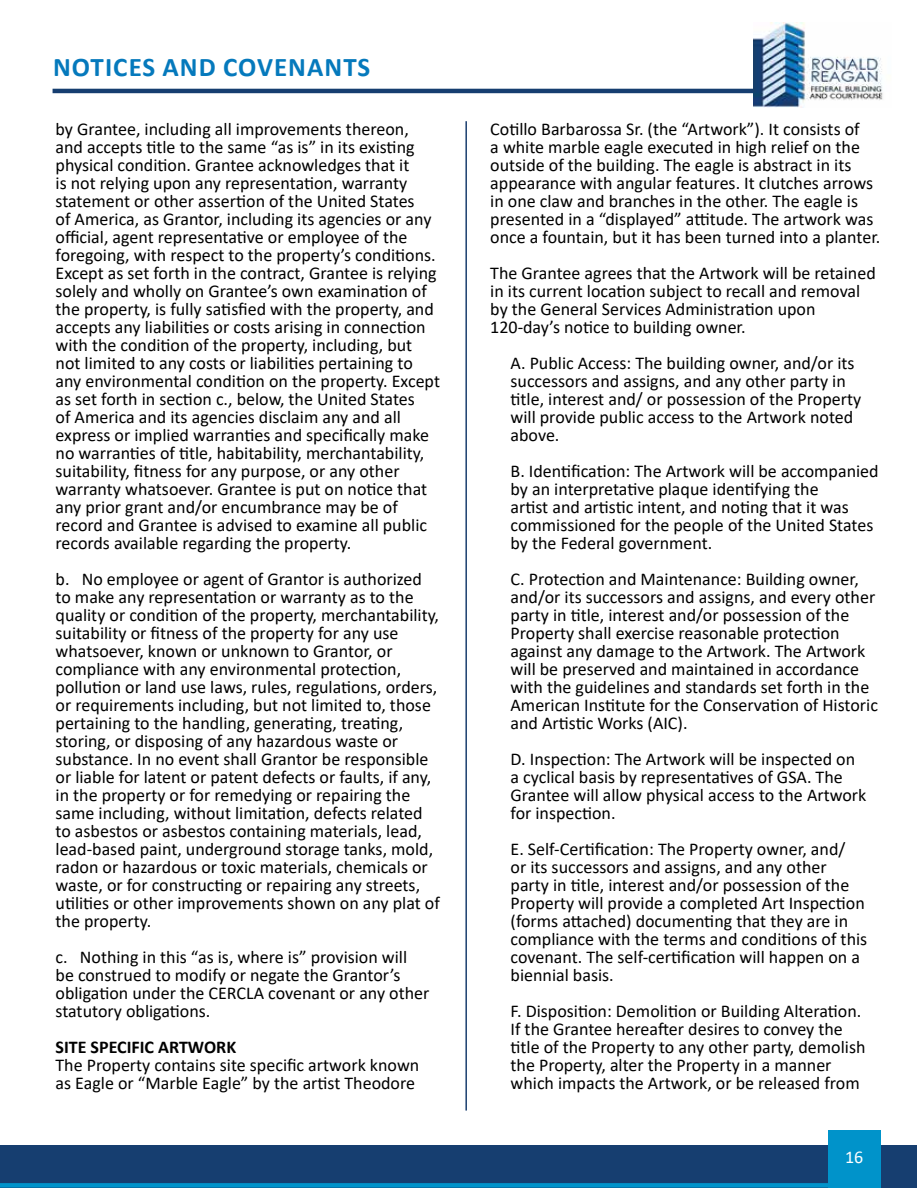
<style>
.page{position:relative;width:918px;height:1188px;background:#fff}
.page>*{position:absolute;margin:0;border:0;box-sizing:border-box;transform-origin:0 0}
.t1{font:700 27px "Calibri";letter-spacing:.04em;color:#0579bc}
.t2{font:18px/18px "Calibri";color:#000}
.t3{font:700 18px "Calibri";color:#000}
.t4{font:18px "Calibri";color:#fff}
</style>
<div class="page">
<hr style="left:53px;top:89px;width:809px;height:4px;background:#163e70">
<img style="left:753px;top:23px;width:130px;height:84px">
<div style="left:1px;top:1145px;width:916px;height:42px;background:#163e70"></div>
<div style="left:828px;top:1130px;width:52px;height:58px;background:#0093ca"></div>
<div style="left:0;top:1183px;width:862px;height:5px;background:#0093ca"></div>
<hr style="left:465px;top:121px;width:2px;height:990px;background:#1b3e6f">
<h1 class="t1" style="left:53px;top:48px;width:319px">NOTICES AND COVENANTS</h1>
<p class="t2" style="left:56px;top:119px;width:355px">by Grantee, including all improvements thereon,</p>
<p class="t2" style="left:56px;top:137px;width:361px">and accepts title to the same “as is” in its existing physical condition. Grantee acknowledges that it is not relying upon any representation, warranty statement or other assertion of the United States</p>
<p class="t2" style="left:56px;top:209px;width:377px">of America, as Grantor, including its agencies or any</p>
<p class="t2" style="left:56px;top:227px;width:382px">official, agent representative or employee of the foregoing, with respect to the property’s conditions.</p>
<p class="t2" style="left:56px;top:263px;width:383px">Except as set forth in the contract, Grantee is relying</p>
<p class="t2" style="left:56px;top:281px;width:386px">solely and wholly on Grantee’s own examination of the property, is fully satisfied with the property, and accepts any liabilities or costs arising in connection with the condition of the property, including, but not limited to any costs or liabilities pertaining to any environmental condition on the property. Except as set forth in section c., below, the United States</p>
<p class="t2" style="left:56px;top:407px;width:347px">of America and its agencies disclaim any and all</p>
<p class="t2" style="left:56px;top:425px;width:375px">express or implied warranties and specifically make no warranties of title, habitability, merchantability, suitability, fitness for any purpose, or any other warranty whatsoever. Grantee is put on notice that</p>
<p class="t2" style="left:56px;top:497px;width:373px">any prior grant and/or encumbrance may be of record and Grantee is advised to examine all public records available regarding the property.</p>
<p class="t2" style="left:56px;top:569px;width:385px">b. No employee or agent of Grantor is authorized to make any representation or warranty as to the quality or condition of the property, merchantability, suitability or fitness of the property for any use</p>
<p class="t2" style="left:56px;top:641px;width:339px">whatsoever, known or unknown to Grantor, or</p>
<p class="t2" style="left:56px;top:659px;width:383px">compliance with any environmental protection, pollution or land use laws, rules, regulations, orders,</p>
<p class="t2" style="left:56px;top:695px;width:377px">or requirements including, but not limited to, those</p>
<p class="t2" style="left:56px;top:713px;width:349px">pertaining to the handling, generating, treating, storing, or disposing of any hazardous waste or</p>
<p class="t2" style="left:56px;top:749px;width:377px">substance. In no event shall Grantor be responsible or liable for latent or patent defects or faults, if any, in the property or for remedying or repairing the</p>
<p class="t2" style="left:56px;top:803px;width:369px">same including, without limitation, defects related</p>
<p class="t2" style="left:56px;top:821px;width:379px">to asbestos or asbestos containing materials, lead, lead-based paint, underground storage tanks, mold,</p>
<p class="t2" style="left:56px;top:857px;width:386px">radon or hazardous or toxic materials, chemicals or waste, or for constructing or repairing any streets, utilities or other improvements shown on any plat of</p>
<p class="t2" style="left:56px;top:911px;width:97px">the property.</p>
<p class="t2" style="left:56px;top:947px;width:375px">c. Nothing in this “as is, where is” provision will be construed to modify or negate the Grantor’s obligation under the CERCLA covenant or any other statutory obligations.</p>
<h4 class="t3" style="left:56px;top:1034px;width:182px">SITE SPECIFIC ARTWORK</h4>
<p class="t2" style="left:56px;top:1055px;width:365px">The Property contains site specific artwork known as Eagle or “Marble Eagle” by the artist Theodore</p>
<p class="t2" style="left:490px;top:119px;width:371px">Cotillo Barbarossa Sr. (the “Artwork”). It consists of</p>
<p class="t2" style="left:490px;top:137px;width:384px">a white marble eagle executed in high relief on the outside of the building. The eagle is abstract in its appearance with angular features. It clutches arrows in one claw and branches in the other. The eagle is</p>
<p class="t2" style="left:490px;top:209px;width:385px">presented in a “displayed” attitude. The artwork was</p>
<p class="t2" style="left:490px;top:227px;width:392px">once a fountain, but it has been turned into a planter.</p>
<p class="t2" style="left:490px;top:263px;width:387px">The Grantee agrees that the Artwork will be retained</p>
<p class="t2" style="left:490px;top:281px;width:371px">in its current location subject to recall and removal by the General Services Administration upon<br>120-day’s notice to building owner.</p>
<p class="t2" style="left:511px;top:353px;width:346px">A. Public Access: The building owner, and/or its successors and assigns, and any other party in</p>
<p class="t2" style="left:511px;top:389px;width:352px">title, interest and/ or possession of the Property</p>
<p class="t2" style="left:511px;top:407px;width:344px">will provide public access to the Artwork noted above.</p>
<p class="t2" style="left:511px;top:461px;width:370px">B. Identification: The Artwork will be accompanied by an interpretative plaque identifying the<br>artist and artistic intent, and noting that it was</p>
<p class="t2" style="left:511px;top:515px;width:364px">commissioned for the people of the United States by the Federal government.</p>
<p class="t2" style="left:511px;top:569px;width:350px">C. Protection and Maintenance: Building owner,</p>
<p class="t2" style="left:511px;top:587px;width:366px">and/or its successors and assigns, and every other</p>
<p class="t2" style="left:511px;top:605px;width:340px">party in title, interest and/or possession of the<br>Property shall exercise reasonable protection</p>
<p class="t2" style="left:511px;top:641px;width:360px">against any damage to the Artwork. The Artwork will be preserved and maintained in accordance with the guidelines and standards set forth in the</p>
<p class="t2" style="left:511px;top:695px;width:369px">American Institute for the Conservation of Historic and Artistic Works (AIC).</p>
<p class="t2" style="left:511px;top:749px;width:346px">D. Inspection: The Artwork will be inspected on a cyclical basis by representatives of GSA. The</p>
<p class="t2" style="left:511px;top:785px;width:357px">Grantee will allow physical access to the Artwork</p>
<p class="t2" style="left:511px;top:803px;width:107px">for inspection.</p>
<p class="t2" style="left:511px;top:839px;width:336px">E. Self-Certification: The Property owner, and/</p>
<p class="t2" style="left:511px;top:857px;width:318px">or its successors and assigns, and any other</p>
<p class="t2" style="left:511px;top:875px;width:358px">party in title, interest and/or possession of the Property will provide a completed Art Inspection (forms attached) documenting that they are in compliance with the terms and conditions of this covenant. The self-certification will happen on a</p>
<p class="t2" style="left:511px;top:965px;width:105px">biennial basis.</p>
<p class="t2" style="left:511px;top:1001px;width:356px">F. Disposition: Demolition or Building Alteration.<br>If the Grantee hereafter desires to convey the title of the Property to any other party, demolish</p>
<p class="t2" style="left:511px;top:1055px;width:351px">the Property, alter the Property in a manner which impacts the Artwork, or be released from</p>
<p class="t4" style="left:845px;top:1144px;width:20px">16</p>
</div>
